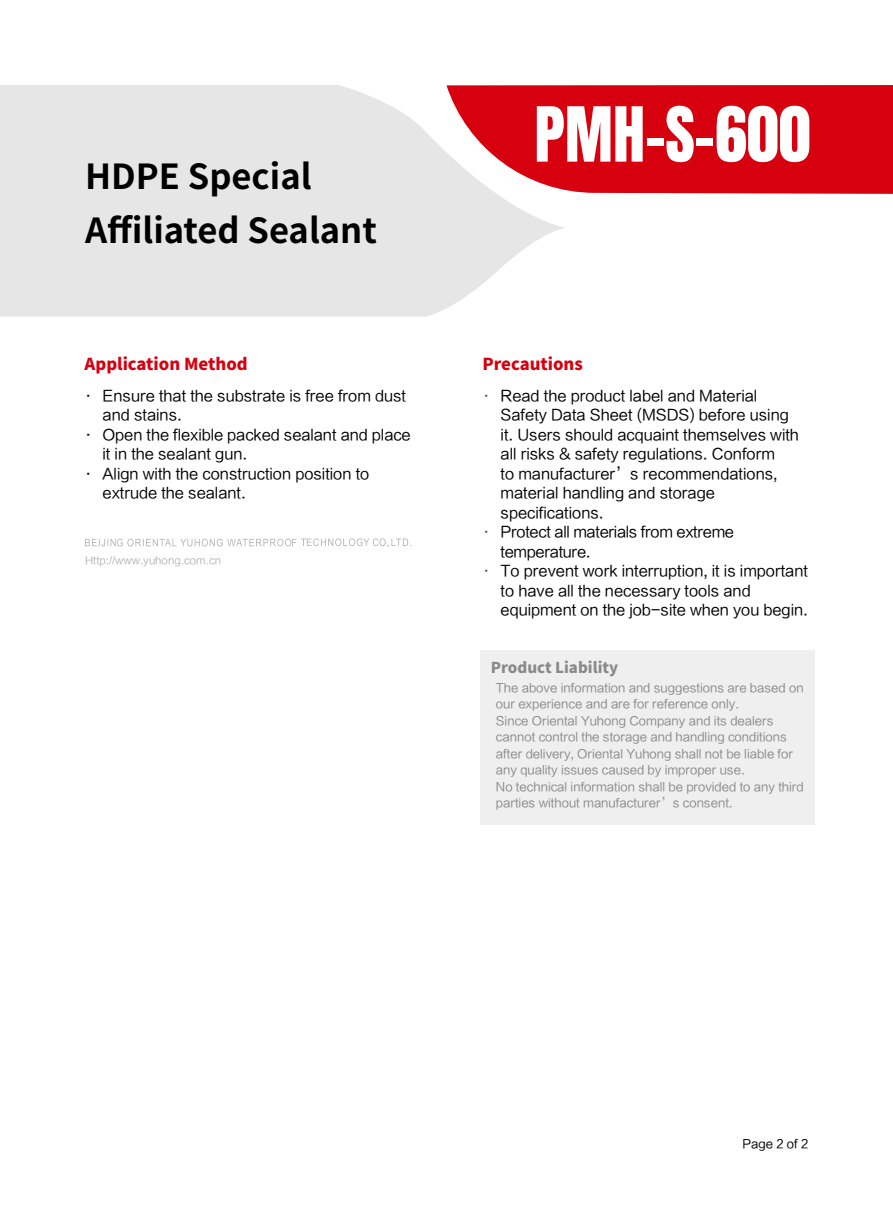
<style>
.page{position:relative;width:893px;height:1212px;background:#fff}
.page>*{position:absolute;margin:0;border:0;box-sizing:border-box;transform-origin:0 0}
.t1{font:64.5px "Anton";color:#fff}
.t2{font:700 34.5px/54px "Source Han Sans CN";color:#000}
.t3{font:800 16.5px "Source Han Sans CN";color:#d7000f}
.t4{font:15px/19.5px "FZLTHJW GB1 0";color:#000}
.t5{font:800 15px "Source Han Sans CN";color:#898989}
.t6{font:15px "FZLTHJW GB1 0";color:#4c4948}
.t7{font:12px/16.5px "FZLTHJW GB1 0";color:#898989}
.t8{font:12px "FZLTHJW GB1 0";color:#000}
.t9{font:10.5px "FZLTHJW GB1 0";color:#b5b6b6}
</style>
<div class="page">
<svg style="left:0;top:85px;width:565px;height:232px;background:#e8e8e8"></svg>
<svg style="left:85px;top:538px;width:326px;height:9px"></svg>
<svg style="left:446px;top:85px;width:447px;height:109px;background:#da1926"></svg>
<div style="left:480px;top:650px;width:334px;height:174px;background:#efefef"></div>
<h2 class="t2" style="left:85px;top:150px;width:293px">HDPE Special<br>Affiliated Sealant</h2>
<p class="t3" style="left:85px;top:354px;width:165px">Application Method</p>
<p class="t4" style="left:81px;top:386px;width:16px">·</p>
<p class="t4" style="left:81px;top:425px;width:16px">·</p>
<p class="t4" style="left:81px;top:464px;width:16px">·</p>
<p class="t4" style="left:103px;top:386px;width:310px">Ensure that the substrate is free from dust and stains.<br>Open the flexible packed sealant and place it in the sealant gun.<br>Align with the construction position to extrude the sealant.</p>
<p class="t9" style="left:85px;top:554px;width:138px">Http://www.yuhong.com.cn</p>
<h1 class="t1" style="left:534px;top:102px;width:278px">PMH-S-600</h1>
<p class="t3" style="left:482px;top:354px;width:102px">Precautions</p>
<p class="t6" style="left:479px;top:387px;width:16px">·</p>
<p class="t6" style="left:479px;top:524px;width:16px">·</p>
<p class="t6" style="left:479px;top:563px;width:16px">·</p>
<p class="t4" style="left:501px;top:386px;width:309px">Read the product label and Material<br>Safety Data Sheet (MSDS) before using<br>it. Users should acquaint themselves with all risks &amp; safety regulations. Conform<br>to manufacturer’s recommendations, material handling and storage specifications.<br>Protect all materials from extreme temperature.<br>To prevent work interruption, it is important to have all the necessary tools and equipment on the job-site when you begin.</p>
<p class="t5" style="left:491px;top:659px;width:129px">Product Liability</p>
<p class="t7" style="left:496px;top:680px;width:309px">The above information and suggestions are based on our experience and are for reference only.<br>Since Oriental Yuhong Company and its dealers cannot control the storage and handling conditions after delivery, Oriental Yuhong shall not be liable for any quality issues caused by improper use.<br>No technical information shall be provided to any third parties without manufacturer’s consent.</p>
<p class="t8" style="left:742px;top:1137px;width:67px">Page 2 of 2</p>
</div>
